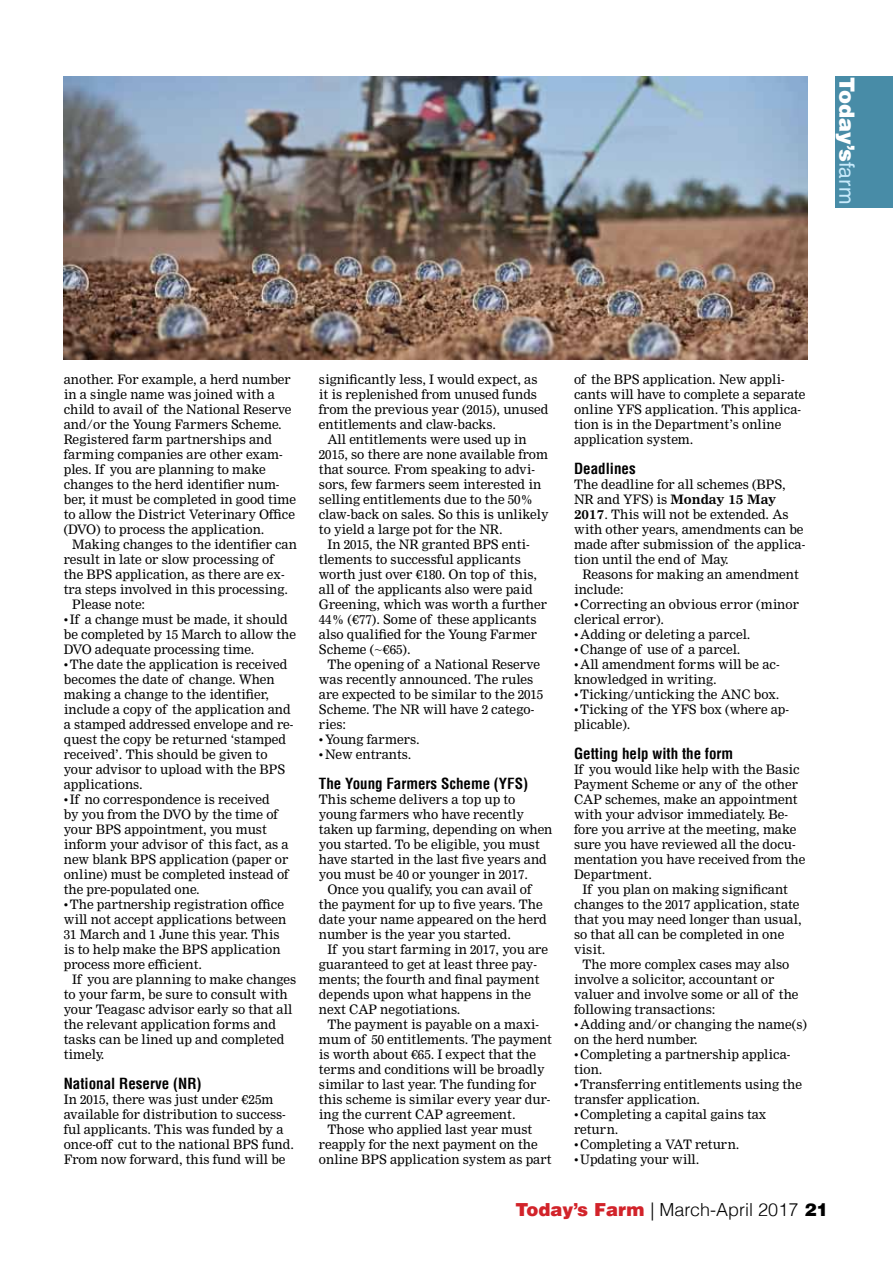
<style>
.page{position:relative;width:893px;height:1263px;background:#fff}
.page>*{position:absolute;margin:0;border:0;box-sizing:border-box;transform-origin:0 0}
.t1{font:900 21px "Helvetica LT";color:#fff}
.t2{font:300 18px "Helvetica LT";color:#000}
.t3{font:700 condensed 15px "Helvetica LT";color:#000}
.t4{font:12.75px/15px "Nimrod";color:#000}
.s1{font-weight:400;color:#c7eafb}
.s2{font-weight:700}
.s3{font-weight:900;color:#d2232a}
.s4{font-weight:900}
</style>
<div class="page">
<div style="left:836px;top:77px;width:57px;height:131px;background:#488ca7"></div>
<img style="left:64px;top:77px;width:744px;height:282px">
<h1 class="t1" style="left:861px;top:77px;width:128px;rotate:90deg">Today’s<span class="s1">farm</span></h1>
<p class="t4" style="left:64px;top:372px;width:234px">another. For example, a herd number in a single name was joined with a child to avail of the National Reserve and/or the Young Farmers Scheme.<br>Registered farm partnerships and farming companies are other exam&shy;ples. If you are planning to make changes to the herd identifier num&shy;ber, it must be completed in good time to allow the District Veterinary Office (DVO) to process the application.</p>
<p class="t4" style="left:72px;top:537px;width:226px">Making changes to the identifier can</p>
<p class="t4" style="left:64px;top:552px;width:211px">result in late or slow processing of</p>
<p class="t4" style="left:64px;top:567px;width:222px">the BPS application, as there are ex-</p>
<p class="t4" style="left:64px;top:582px;width:226px">tra steps involved in this processing.</p>
<p class="t4" style="left:72px;top:597px;width:74px">Please note:</p>
<p class="t4" style="left:64px;top:612px;width:234px">• If a change must be made, it should be completed by 15 March to allow the<br>DVO adequate processing time.</p>
<p class="t4" style="left:64px;top:657px;width:231px">• The date the application is received becomes the date of change. When making a change to the identifier, include a copy of the application and a stamped addressed envelope and re&shy;quest the copy be returned ‘stamped received’. This should be given to your advisor to upload with the BPS applications.</p>
<p class="t4" style="left:64px;top:792px;width:226px">• If no correspondence is received<br>by you from the DVO by the time of your BPS appointment, you must inform your advisor of this fact, as a new blank BPS application (paper or online) must be completed instead of the pre-populated one.</p>
<p class="t4" style="left:64px;top:897px;width:224px">• The partnership registration office will not accept applications between 31 March and 1 June this year. This is to help make the BPS application process more efficient.</p>
<p class="t4" style="left:64px;top:972px;width:234px;text-indent:9px">If you are planning to make changes to your farm, be sure to consult with your Teagasc advisor early so that all the relevant application forms and tasks can be lined up and completed timely.</p>
<p class="t3" style="left:64px;top:1074px;width:139px">National Reserve (NR)</p>
<p class="t4" style="left:64px;top:1092px;width:232px">In 2015, there was just under €25m available for distribution to success&shy;ful applicants. This was funded by a once-off cut to the national BPS fund.<br>From now forward, this fund will be</p>
<p class="t4" style="left:319px;top:372px;width:220px">significantly less, I would expect, as</p>
<p class="t4" style="left:319px;top:387px;width:220px">it is replenished from unused funds</p>
<p class="t4" style="left:319px;top:402px;width:231px">from the previous year (2015), unused</p>
<p class="t4" style="left:319px;top:417px;width:179px">entitlements and claw-backs.</p>
<p class="t4" style="left:327px;top:432px;width:201px">All entitlements were used up in</p>
<p class="t4" style="left:319px;top:447px;width:231px">2015, so there are none available from</p>
<p class="t4" style="left:319px;top:462px;width:218px">that source. From speaking to advi-</p>
<p class="t4" style="left:319px;top:477px;width:224px">sors, few farmers seem interested in</p>
<p class="t4" style="left:319px;top:492px;width:216px">selling entitlements due to the 50%</p>
<p class="t4" style="left:319px;top:507px;width:231px">claw-back on sales. So this is unlikely</p>
<p class="t4" style="left:319px;top:522px;width:185px">to yield a large pot for the NR.</p>
<p class="t4" style="left:327px;top:537px;width:204px">In 2015, the NR granted BPS enti-</p>
<p class="t4" style="left:319px;top:552px;width:203px">tlements to successful applicants</p>
<p class="t4" style="left:319px;top:567px;width:220px">worth just over €180. On top of this,</p>
<p class="t4" style="left:319px;top:582px;width:215px">all of the applicants also were paid</p>
<p class="t4" style="left:319px;top:597px;width:230px">Greening, which was worth a further</p>
<p class="t4" style="left:319px;top:612px;width:219px">44% (€77). Some of these applicants</p>
<p class="t4" style="left:319px;top:627px;width:220px">also qualified for the Young Farmer</p>
<p class="t4" style="left:319px;top:642px;width:93px">Scheme (~€65).</p>
<p class="t4" style="left:327px;top:657px;width:214px">The opening of a National Reserve</p>
<p class="t4" style="left:319px;top:672px;width:216px">was recently announced. The rules</p>
<p class="t4" style="left:319px;top:687px;width:226px">are expected to be similar to the 2015</p>
<p class="t4" style="left:319px;top:702px;width:217px">Scheme. The NR will have 2 catego-</p>
<p class="t4" style="left:319px;top:717px;width:29px">ries:</p>
<p class="t4" style="left:319px;top:732px;width:102px">• Young farmers.</p>
<p class="t4" style="left:319px;top:747px;width:94px">• New entrants.</p>
<p class="t3" style="left:319px;top:774px;width:211px">The Young Farmers Scheme (YFS)</p>
<p class="t4" style="left:319px;top:792px;width:198px">This scheme delivers a top up to</p>
<p class="t4" style="left:319px;top:807px;width:206px">young farmers who have recently</p>
<p class="t4" style="left:319px;top:822px;width:235px">taken up farming, depending on when</p>
<p class="t4" style="left:319px;top:837px;width:222px">you started. To be eligible, you must</p>
<p class="t4" style="left:319px;top:852px;width:229px">have started in the last five years and</p>
<p class="t4" style="left:319px;top:867px;width:211px">you must be 40 or younger in 2017.</p>
<p class="t4" style="left:327px;top:882px;width:206px">Once you qualify, you can avail of</p>
<p class="t4" style="left:319px;top:897px;width:225px">the payment for up to five years. The</p>
<p class="t4" style="left:319px;top:912px;width:229px">date your name appeared on the herd</p>
<p class="t4" style="left:319px;top:927px;width:194px">number is the year you started.</p>
<p class="t4" style="left:327px;top:942px;width:222px">If you start farming in 2017, you are</p>
<p class="t4" style="left:319px;top:957px;width:220px">guaranteed to get at least three pay-</p>
<p class="t4" style="left:319px;top:972px;width:222px">ments; the fourth and final payment</p>
<p class="t4" style="left:319px;top:987px;width:214px">depends upon what happens in the</p>
<p class="t4" style="left:319px;top:1002px;width:143px">next CAP negotiations.</p>
<p class="t4" style="left:327px;top:1017px;width:213px">The payment is payable on a maxi-</p>
<p class="t4" style="left:319px;top:1032px;width:235px">mum of 50 entitlements. The payment</p>
<p class="t4" style="left:319px;top:1047px;width:219px">is worth about €65. I expect that the</p>
<p class="t4" style="left:319px;top:1062px;width:227px">terms and conditions will be broadly</p>
<p class="t4" style="left:319px;top:1077px;width:219px">similar to last year. The funding for</p>
<p class="t4" style="left:319px;top:1092px;width:233px">this scheme is similar every year dur-</p>
<p class="t4" style="left:319px;top:1107px;width:198px">ing the current CAP agreement.</p>
<p class="t4" style="left:327px;top:1122px;width:206px">Those who applied last year must</p>
<p class="t4" style="left:319px;top:1137px;width:220px">reapply for the next payment on the</p>
<p class="t4" style="left:319px;top:1152px;width:234px">online BPS application system as part</p>
<p class="t4" style="left:574px;top:372px;width:233px">of the BPS application. New appli&shy;cants will have to complete a separate online YFS application. This applica&shy;tion is in the Department’s online application system.</p>
<p class="t3" style="left:574px;top:459px;width:63px">Deadlines</p>
<p class="t4" style="left:574px;top:477px;width:233px">The deadline for all schemes (BPS,<br>NR and YFS) is <span class="s2">Monday 15 May<br>2017</span>. This will not be extended. As with other years, amendments can be made after submission of the applica&shy;tion until the end of May.</p>
<p class="t4" style="left:574px;top:567px;width:226px;text-indent:9px">Reasons for making an amendment include:</p>
<p class="t4" style="left:574px;top:597px;width:226px">• Correcting an obvious error (minor clerical error).</p>
<p class="t4" style="left:574px;top:627px;width:178px">• Adding or deleting a parcel.</p>
<p class="t4" style="left:574px;top:642px;width:168px">• Change of use of a parcel.</p>
<p class="t4" style="left:574px;top:657px;width:207px">• All amendment forms will be ac&shy;knowledged in writing.</p>
<p class="t4" style="left:574px;top:687px;width:207px">• Ticking/unticking the ANC box.</p>
<p class="t4" style="left:574px;top:702px;width:217px">• Ticking of the YFS box (where ap&shy;plicable).</p>
<p class="t3" style="left:574px;top:744px;width:161px">Getting help with the form</p>
<p class="t4" style="left:574px;top:762px;width:233px">If you would like help with the Basic<br>Payment Scheme or any of the other<br>CAP schemes, make an appointment with your advisor immediately. Be&shy;fore you arrive at the meeting, make sure you have reviewed all the docu&shy;mentation you have received from the<br>Department.</p>
<p class="t4" style="left:574px;top:882px;width:229px;text-indent:9px">If you plan on making significant changes to the 2017 application, state that you may need longer than usual, so that all can be completed in one visit.</p>
<p class="t4" style="left:574px;top:957px;width:226px;text-indent:9px">The more complex cases may also involve a solicitor, accountant or valuer and involve some or all of the following transactions:</p>
<p class="t4" style="left:574px;top:1017px;width:234px">• Adding and/or changing the name(s) on the herd number.</p>
<p class="t4" style="left:574px;top:1047px;width:218px">• Completing a partnership applica&shy;tion.</p>
<p class="t4" style="left:574px;top:1077px;width:229px">• Transferring entitlements using the transfer application.</p>
<p class="t4" style="left:574px;top:1107px;width:194px">• Completing a capital gains tax return.</p>
<p class="t4" style="left:574px;top:1137px;width:167px">• Completing a VAT return.</p>
<p class="t4" style="left:574px;top:1152px;width:127px">• Updating your will.</p>
<h2 class="t2" style="left:515px;top:1199px;width:314px"><span class="s3">Today’s Farm</span> | March-April 2017 <span class="s4">21</span></h2>
</div>
